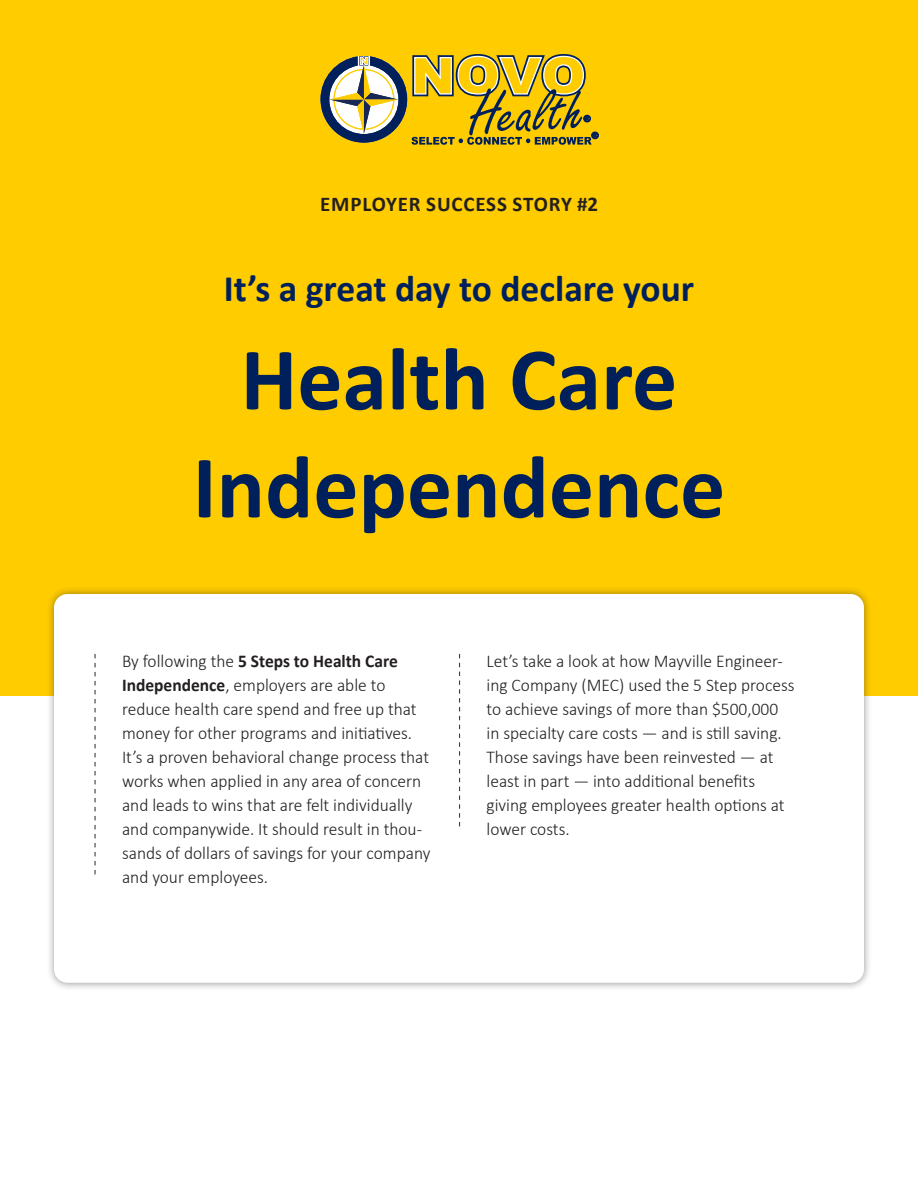
<style>
.page{position:relative;width:918px;height:1188px;background:#fff}
.page>*{position:absolute;margin:0;border:0;box-sizing:border-box;transform-origin:0 0}
.Larger_Text{font:700 90px "Calibri";color:#00205b}
.Larger_Text-2{font:700 37.5px "Calibri";color:#00205b}
.Larger_Text-3{font:700 21px "Calibri";letter-spacing:.04em;color:#231f20}
.Boxed_text{font:300 18px/24px "Calibri";color:#231f20}
.s1{font-weight:700}
</style>
<div class="page">
<div style="left:0;top:0;width:918px;height:696px;background:#fc0"></div>
<div style="left:46px;top:586px;width:826px;height:405px;background:#231f20;opacity:.46"></div>
<div style="left:54px;top:594px;width:810px;height:389px;background:#fff;border-radius:14px"></div>
<svg style="left:94px;top:654px;width:2px;height:220px"></svg>
<svg style="left:459px;top:654px;width:1px;height:172px"></svg>
<svg style="left:321px;top:54px;width:278px;height:91px"></svg>
<p class="Larger_Text-3" style="left:320px;top:191px;width:279px">EMPLOYER SUCCESS STORY #2</p>
<p class="Larger_Text-2" style="left:224px;top:266px;width:472px">It’s a great day to declare your</p>
<p class="Larger_Text" style="left:241px;top:324px;width:438px">Health Care</p>
<p class="Larger_Text" style="left:193px;top:432px;width:534px">Independence</p>
<p class="Boxed_text" style="left:122px;top:649px;width:310px">By following the <span class="s1">5 Steps to Health Care Independence</span>, employers are able to reduce health care spend and free up that money for other programs and initiatives.<br>It’s a proven behavioral change process that works when applied in any area of concern and leads to wins that are felt individually and companywide. It should result in thou&shy;sands of dollars of savings for your company and your employees.</p>
<p class="Boxed_text" style="left:487px;top:649px;width:310px">Let’s take a look at how Mayville Engineer&shy;ing Company (MEC) used the 5 Step process to achieve savings of more than $500,000 in specialty care costs — and is still saving.<br>Those savings have been reinvested — at least in part — into additional benefits giving employees greater health options at lower costs.</p>
</div>
